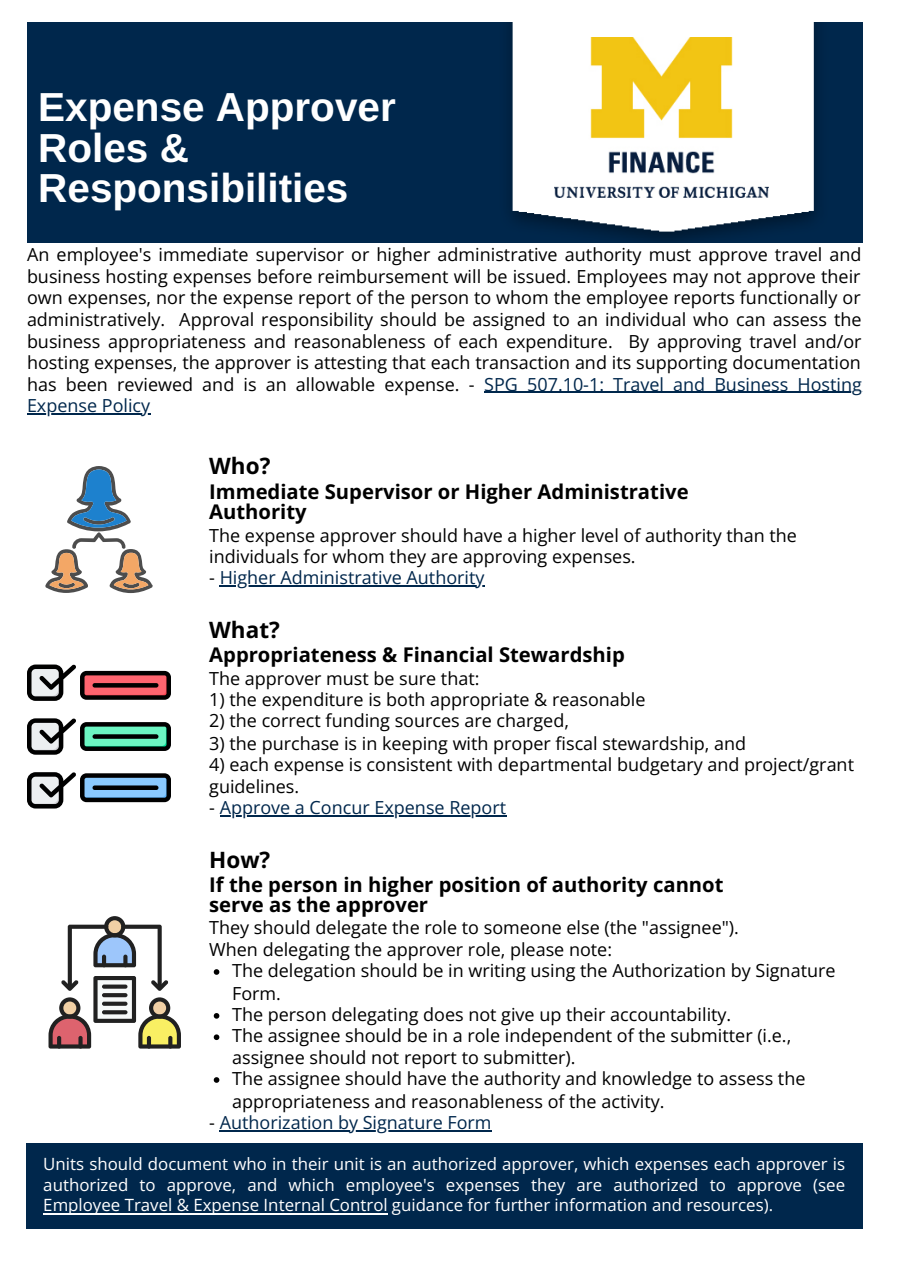
<style>
.page{position:relative;width:900px;height:1272px;background:#fff}
.page>*{position:absolute;margin:0;border:0;box-sizing:border-box;transform-origin:0 0}
.t1{font:700 40.5px/40.5px "Arimo";color:#fff}
.t2{font:700 22.5px "Open Sans";color:#000}
.t3{font:700 20.25px/20.2px "Open Sans";color:#000}
.t4{font:18px/21.4px "Open Sans";color:#000}
.t5{font:18px "Open Sans";color:#00274c}
.t6{font:16.9px/20.2px "Open Sans";color:#fff;text-align:justify}
.s1{color:#000}
</style>
<div class="page">
<img style="left:27px;top:22px;width:836px;height:221px">
<hr style="left:484px;top:392px;width:378px;height:1px;background:#00274c">
<hr style="left:27px;top:413px;width:123px;height:1px;background:#00274c">
<hr style="left:220px;top:586px;width:265px;height:1px;background:#00274c">
<hr style="left:220px;top:815px;width:286px;height:1px;background:#00274c">
<hr style="left:220px;top:1130px;width:272px;height:1px;background:#00274c">
<svg style="left:214px;top:969px;width:5px;height:6px"></svg>
<svg style="left:214px;top:1013px;width:5px;height:6px"></svg>
<svg style="left:214px;top:1034px;width:5px;height:6px"></svg>
<svg style="left:214px;top:1077px;width:5px;height:6px"></svg>
<div style="left:26px;top:1143px;width:837px;height:86px;background:#00274c"></div>
<img style="left:555px;top:38px;width:213px;height:159px">
<svg style="left:49px;top:916px;width:132px;height:133px"></svg>
<svg style="left:45px;top:466px;width:108px;height:127px"></svg>
<svg style="left:27px;top:665px;width:144px;height:144px"></svg>
<hr style="left:44px;top:1213px;width:344px;height:1px;background:#fff">
<p class="t1" style="left:38px;top:87px;width:359px">Expense Approver<br>Roles &amp;<br>Responsibilities</p>
<p class="t4" style="left:27px;top:244px;width:836px;text-align:justify">An employee's immediate supervisor or higher administrative authority must approve travel and business hosting expenses before reimbursement will be issued. Employees may not approve their own expenses, nor the expense report of the person to whom the employee reports functionally or</p>
<p class="t4" style="left:27px;top:309px;width:836px;text-align:justify">administratively. Approval responsibility should be assigned to an individual who can assess the business appropriateness and reasonableness of each expenditure. By approving travel and/or hosting expenses, the approver is attesting that each transaction and its supporting documentation has been reviewed and is an allowable expense. -</p>
<p class="t5" style="left:484px;top:371px;width:379px">SPG 507.10-1: Travel and Business Hosting</p>
<p class="t5" style="left:27px;top:393px;width:125px">Expense Policy</p>
<p class="t2" style="left:209px;top:450px;width:63px">Who?</p>
<p class="t3" style="left:209px;top:481px;width:481px">Immediate Supervisor or Higher Administrative</p>
<p class="t3" style="left:209px;top:501px;width:99px">Authority</p>
<p class="t4" style="left:209px;top:524px;width:589px">The expense approver should have a higher level of authority than the individuals for whom they are approving expenses.</p>
<p class="t5" style="left:209px;top:565px;width:277px"><span class="s1">-</span> Higher Administrative Authority</p>
<p class="t2" style="left:209px;top:613px;width:72px">What?</p>
<p class="t3" style="left:209px;top:644px;width:417px">Appropriateness &amp; Financial Stewardship</p>
<p class="t4" style="left:209px;top:667px;width:272px">The approver must be sure that:</p>
<p class="t4" style="left:209px;top:688px;width:438px">1) the expenditure is both appropriate &amp; reasonable</p>
<p class="t4" style="left:209px;top:710px;width:361px">2) the correct funding sources are charged,</p>
<p class="t4" style="left:209px;top:732px;width:539px">3) the purchase is in keeping with proper fiscal stewardship, and</p>
<p class="t4" style="left:209px;top:754px;width:646px">4) each expense is consistent with departmental budgetary and project/grant guidelines.</p>
<p class="t5" style="left:209px;top:795px;width:298px"><span class="s1">-</span> Approve a Concur Expense Report</p>
<p class="t2" style="left:209px;top:844px;width:63px">How?</p>
<p class="t3" style="left:209px;top:874px;width:516px">If the person in higher position of authority cannot serve as the approver</p>
<p class="t4" style="left:209px;top:917px;width:531px">They should delegate the role to someone else (the "assignee").<br>When delegating the approver role, please note:</p>
<p class="t4" style="left:232px;top:959px;width:605px;line-height:21.6px">The delegation should be in writing using the Authorization by Signature Form.<br>The person delegating does not give up their accountability.<br>The assignee should be in a role independent of the submitter (i.e., assignee should not report to submitter).</p>
<p class="t4" style="left:232px;top:1067px;width:575px">The assignee should have the authority and knowledge to assess the</p>
<p class="t4" style="left:232px;top:1090px;width:434px">appropriateness and reasonableness of the activity.</p>
<p class="t5" style="left:209px;top:1110px;width:284px"><span class="s1">-</span> Authorization by Signature Form</p>
<p class="t6" style="left:43px;top:1154px;width:803px">Units should document who in their unit is an authorized approver, which expenses each approver is authorized to approve, and which employee's expenses they are authorized to approve (see Employee Travel &amp; Expense Internal Control guidance for further information and resources).</p>
</div>
